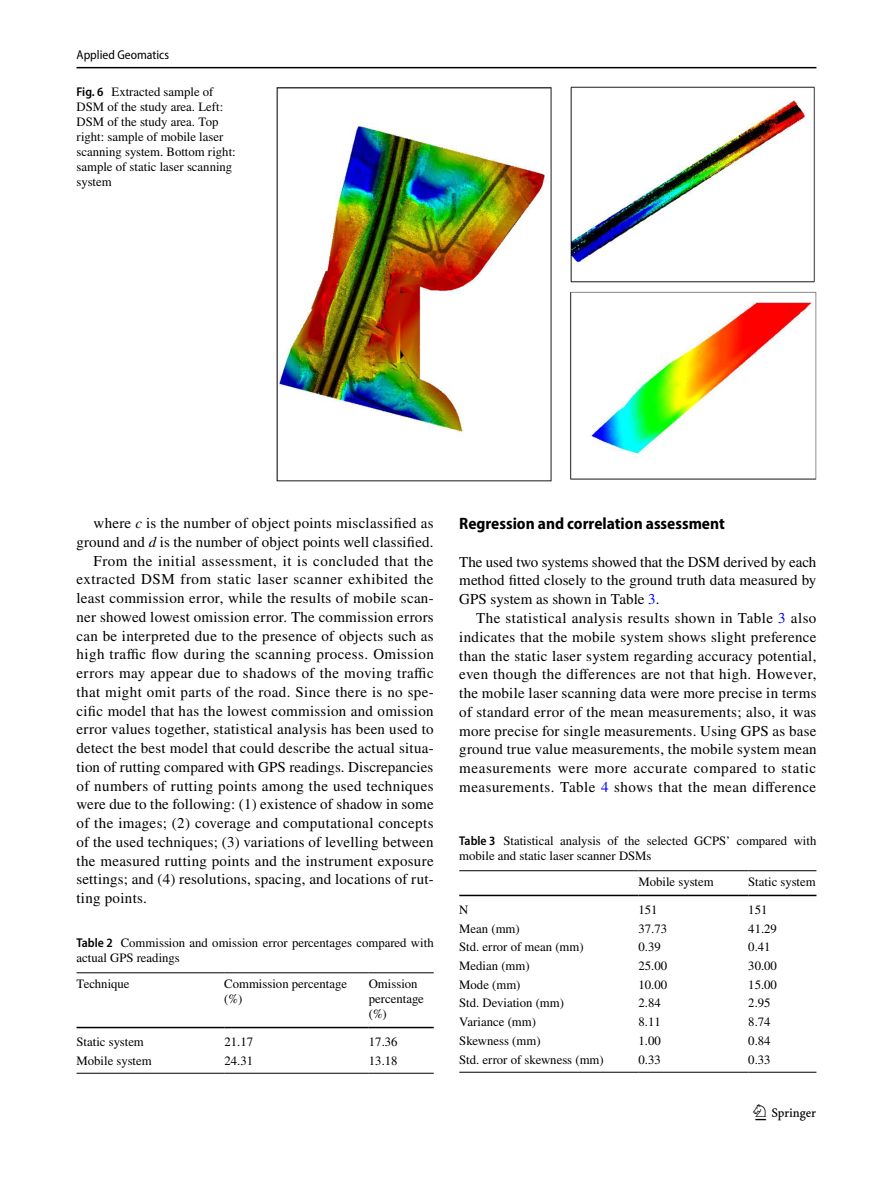
<style>
.page{position:relative;width:893px;height:1187px;background:#fff}
.page>*{position:absolute;margin:0;border:0;box-sizing:border-box;transform-origin:0 0}
.t1{font:22.5px "Springnew Regular 3";color:#000}
.t2{font:700 semi-condensed 16.5px "Myriad Pro";color:#000}
.t3{font:15px/18.8px "STIX";letter-spacing:.02em;color:#000;text-align:justify}
.t4{font:12.75px/15px "STIX";color:#000}
.t5{font:semi-condensed 12.75px "Myriad Pro";color:#000}
.s1{font-family:"Myriad Pro";font-weight:600;font-stretch:semi-condensed}
.s2{font-style:italic}
.s3{color:#00f}
</style>
<div class="page">
<hr style="left:77px;top:67px;width:739px;height:1px;background:#000">
<img style="left:276px;top:87px;width:540px;height:395px">
<hr style="left:77px;top:972px;width:147px;height:1px;background:#000">
<hr style="left:77px;top:1026px;width:147px;height:2px;background:#000">
<hr style="left:224px;top:972px;width:145px;height:1px;background:#000">
<hr style="left:224px;top:1026px;width:145px;height:2px;background:#000">
<hr style="left:369px;top:972px;width:65px;height:1px;background:#000">
<hr style="left:369px;top:1026px;width:65px;height:2px;background:#000">
<hr style="left:77px;top:1072px;width:147px;height:1px;background:#000">
<hr style="left:224px;top:1072px;width:145px;height:1px;background:#000">
<hr style="left:369px;top:1072px;width:65px;height:1px;background:#000">
<hr style="left:459px;top:870px;width:179px;height:1px;background:#000">
<hr style="left:459px;top:894px;width:179px;height:2px;background:#000">
<hr style="left:638px;top:870px;width:110px;height:1px;background:#000">
<hr style="left:638px;top:894px;width:110px;height:2px;background:#000">
<hr style="left:748px;top:870px;width:68px;height:1px;background:#000">
<hr style="left:748px;top:894px;width:68px;height:2px;background:#000">
<hr style="left:459px;top:1071px;width:179px;height:1px;background:#000">
<hr style="left:638px;top:1071px;width:110px;height:1px;background:#000">
<hr style="left:748px;top:1071px;width:68px;height:1px;background:#000">
<p class="t5" style="left:77px;top:48px;width:94px">Applied Geomatics</p>
<p class="t4" style="left:77px;top:85px;width:161px"><span class="s1">Fig. 6</span> Extracted sample of<br>DSM of the study area. Left:<br>DSM of the study area. Top right: sample of mobile laser scanning system. Bottom right: sample of static laser scanning system</p>
<p class="t3" style="left:94px;top:514px;width:342px">where <span class="s2">c</span> is the number of object points misclassified as</p>
<p class="t3" style="left:77px;top:533px;width:358px">ground and <span class="s2">d</span> is the number of object points well classified.</p>
<p class="t3" style="left:94px;top:552px;width:342px">From the initial assessment, it is concluded that the</p>
<p class="t3" style="left:77px;top:571px;width:358px">extracted DSM from static laser scanner exhibited the</p>
<p class="t3" style="left:77px;top:589px;width:359px">least commission error, while the results of mobile scan-</p>
<p class="t3" style="left:77px;top:608px;width:359px">ner showed lowest omission error. The commission errors</p>
<p class="t3" style="left:77px;top:627px;width:359px">can be interpreted due to the presence of objects such as</p>
<p class="t3" style="left:77px;top:646px;width:359px">high traffic flow during the scanning process. Omission</p>
<p class="t3" style="left:77px;top:664px;width:359px">errors may appear due to shadows of the moving traffic</p>
<p class="t3" style="left:77px;top:683px;width:359px">that might omit parts of the road. Since there is no spe-</p>
<p class="t3" style="left:77px;top:702px;width:359px">cific model that has the lowest commission and omission</p>
<p class="t3" style="left:77px;top:721px;width:359px">error values together, statistical analysis has been used to</p>
<p class="t3" style="left:77px;top:739px;width:359px">detect the best model that could describe the actual situa-</p>
<p class="t3" style="left:77px;top:758px;width:358px">tion of rutting compared with GPS readings. Discrepancies</p>
<p class="t3" style="left:77px;top:777px;width:359px">of numbers of rutting points among the used techniques</p>
<p class="t3" style="left:77px;top:796px;width:359px">were due to the following: (1) existence of shadow in some</p>
<p class="t3" style="left:77px;top:814px;width:358px">of the images; (2) coverage and computational concepts</p>
<p class="t3" style="left:77px;top:833px;width:358px">of the used techniques; (3) variations of levelling between</p>
<p class="t3" style="left:77px;top:852px;width:359px">the measured rutting points and the instrument exposure</p>
<p class="t3" style="left:77px;top:871px;width:359px">settings; and (4) resolutions, spacing, and locations of rut-</p>
<p class="t3" style="left:77px;top:889px;width:72px">ting points.</p>
<p class="t4" style="left:77px;top:936px;width:359px"><span class="s1">Table 2</span> Commission and omission error percentages compared with actual GPS readings</p>
<p class="t4" style="left:77px;top:976px;width:54px">Technique</p>
<p class="t4" style="left:224px;top:976px;width:124px">Commission percentage (%)</p>
<p class="t4" style="left:369px;top:976px;width:57px">Omission percentage (%)</p>
<p class="t4" style="left:77px;top:1034px;width:69px">Static system</p>
<p class="t4" style="left:224px;top:1034px;width:30px">21.17</p>
<p class="t4" style="left:369px;top:1034px;width:30px">17.36</p>
<p class="t4" style="left:77px;top:1053px;width:77px">Mobile system</p>
<p class="t4" style="left:224px;top:1053px;width:30px">24.31</p>
<p class="t4" style="left:369px;top:1053px;width:30px">13.18</p>
<p class="t2" style="left:459px;top:514px;width:267px">Regression and correlation assessment</p>
<p class="t3" style="left:459px;top:553px;width:359px">The used two systems showed that the DSM derived by each method fitted closely to the ground truth data measured by GPS system as shown in Table <span class="s3">3</span>.</p>
<p class="t3" style="left:459px;top:609px;width:359px;text-indent:17px">The statistical analysis results shown in Table <span class="s3">3</span> also indicates that the mobile system shows slight preference than the static laser system regarding accuracy potential, even though the differences are not that high. However, the mobile laser scanning data were more precise in terms of standard error of the mean measurements; also, it was more precise for single measurements. Using GPS as base ground true value measurements, the mobile system mean measurements were more accurate compared to static measurements. Table <span class="s3">4</span> shows that the mean difference</p>
<p class="t4" style="left:459px;top:834px;width:359px"><span class="s1">Table 3</span> Statistical analysis of the selected GCPS’ compared with mobile and static laser scanner DSMs</p>
<p class="t4" style="left:638px;top:874px;width:77px">Mobile system</p>
<p class="t4" style="left:748px;top:874px;width:69px">Static system</p>
<p class="t4" style="left:459px;top:902px;width:11px">N</p>
<p class="t4" style="left:638px;top:902px;width:21px">151</p>
<p class="t4" style="left:748px;top:902px;width:21px">151</p>
<p class="t4" style="left:459px;top:921px;width:62px">Mean (mm)</p>
<p class="t4" style="left:638px;top:921px;width:30px">37.73</p>
<p class="t4" style="left:748px;top:921px;width:30px">41.29</p>
<p class="t4" style="left:459px;top:940px;width:126px">Std. error of mean (mm)</p>
<p class="t4" style="left:638px;top:940px;width:24px">0.39</p>
<p class="t4" style="left:748px;top:940px;width:24px">0.41</p>
<p class="t4" style="left:459px;top:959px;width:72px">Median (mm)</p>
<p class="t4" style="left:638px;top:959px;width:30px">25.00</p>
<p class="t4" style="left:748px;top:959px;width:30px">30.00</p>
<p class="t4" style="left:459px;top:977px;width:63px">Mode (mm)</p>
<p class="t4" style="left:638px;top:977px;width:30px">10.00</p>
<p class="t4" style="left:748px;top:977px;width:30px">15.00</p>
<p class="t4" style="left:459px;top:996px;width:106px">Std. Deviation (mm)</p>
<p class="t4" style="left:638px;top:996px;width:24px">2.84</p>
<p class="t4" style="left:748px;top:996px;width:24px">2.95</p>
<p class="t4" style="left:459px;top:1015px;width:78px">Variance (mm)</p>
<p class="t4" style="left:638px;top:1015px;width:24px">8.11</p>
<p class="t4" style="left:748px;top:1015px;width:24px">8.74</p>
<p class="t4" style="left:459px;top:1033px;width:83px">Skewness (mm)</p>
<p class="t4" style="left:638px;top:1033px;width:24px">1.00</p>
<p class="t4" style="left:748px;top:1033px;width:24px">0.84</p>
<p class="t4" style="left:459px;top:1052px;width:146px">Std. error of skewness (mm)</p>
<p class="t4" style="left:638px;top:1052px;width:24px">0.33</p>
<p class="t4" style="left:748px;top:1052px;width:24px">0.33</p>
<h1 class="t1" style="left:755px;top:1104px;width:62px">1 3</h1>
</div>
